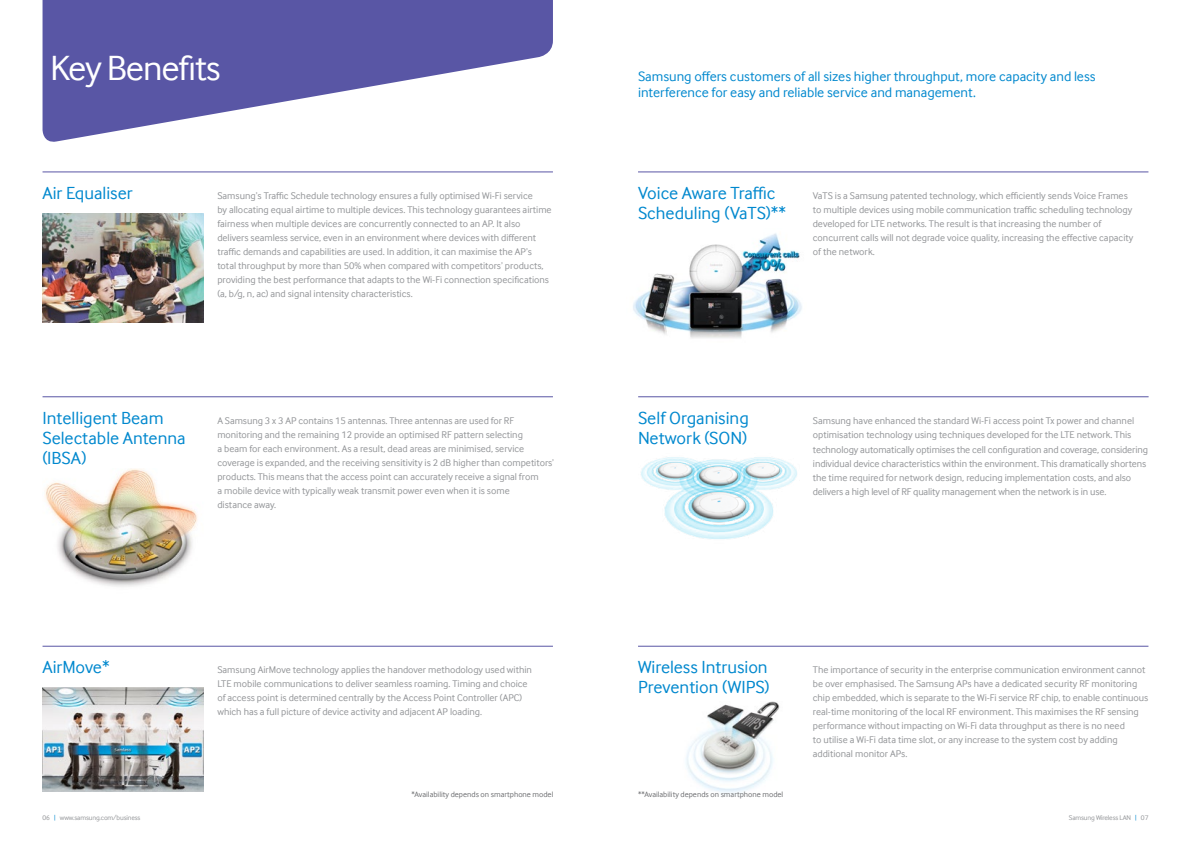
<style>
.page{position:relative;width:1191px;height:842px;background:#fff}
.page>*{position:absolute;margin:0;border:0;box-sizing:border-box;transform-origin:0 0}
.t1{font:36px "Samsung Inter Face";letter-spacing:-.03em;color:#fff}
.t2{font:18px/20px "Samsung Inter Face";color:#0088ce}
.t3{font:14px/16px "Samsung Inter Face";color:#0088ce}
.t4{font:10.1px/14.1px "Samsung Inter Face";letter-spacing:-.005em;color:#939598}
.t5{font:10px/14px "Samsung Inter Face";color:#939598}
.t6{font:8px "Samsung Inter Face";color:#6d6e71}
.t7{font:7px "Samsung Inter Face";letter-spacing:-.02em;color:#939598}
.s1{color:#0088ce}
</style>
<div class="page">
<img style="left:633px;top:233px;width:169px;height:105px">
<img style="left:45px;top:469px;width:153px;height:118px">
<hr style="left:43px;top:397px;width:510px;height:1px;background:#5956a5">
<hr style="left:43px;top:172px;width:510px;height:1px;background:#5956a5">
<img style="left:43px;top:688px;width:160px;height:103px">
<hr style="left:43px;top:646px;width:510px;height:1px;background:#5956a5">
<hr style="left:638px;top:397px;width:510px;height:1px;background:#5956a5">
<img style="left:43px;top:213px;width:160px;height:109px">
<hr style="left:638px;top:172px;width:510px;height:1px;background:#5956a5">
<img style="left:686px;top:701px;width:94px;height:92px">
<img style="left:641px;top:457px;width:156px;height:82px">
<hr style="left:638px;top:646px;width:510px;height:1px;background:#5956a5">
<svg style="left:43px;top:0;width:510px;height:142px;fill:#5956a5"></svg>
<h1 class="t1" style="left:50px;top:48px;width:172px">Key Benefits</h1>
<h3 class="t3" style="left:638px;top:68px;width:459px">Samsung offers customers of all sizes higher throughput, more capacity and less interference for easy and reliable service and management.</h3>
<h2 class="t2" style="left:43px;top:183px;width:92px">Air Equaliser</h2>
<p class="t5" style="left:217px;top:189px;width:336px">Samsung’s Traffic Schedule technology ensures a fully optimised Wi-Fi service<br>by allocating equal airtime to multiple devices. This technology guarantees airtime fairness when multiple devices are concurrently connected to an AP. It also delivers seamless service, even in an environment where devices with different traffic demands and capabilities are used. In addition, it can maximise the AP’s total throughput by more than 50% when compared with competitors’ products, providing the best performance that adapts to the Wi-Fi connection specifications (a, b/g, n, ac) and signal intensity characteristics.</p>
<h2 class="t2" style="left:638px;top:183px;width:150px">Voice Aware Traffic<br>Scheduling (VaTS)**</h2>
<p class="t5" style="left:813px;top:189px;width:322px">VaTS is a Samsung patented technology, which efficiently sends Voice Frames to multiple devices using mobile communication traffic scheduling technology developed for LTE networks. The result is that increasing the number of concurrent calls will not degrade voice quality, increasing the effective capacity of the network.</p>
<h2 class="t2" style="left:43px;top:408px;width:145px">Intelligent Beam<br>Selectable Antenna (IBSA)</h2>
<p class="t5" style="left:217px;top:414px;width:338px">A Samsung 3 x 3 AP contains 15 antennas. Three antennas are used for RF monitoring and the remaining 12 provide an optimised RF pattern selecting<br>a beam for each environment. As a result, dead areas are minimised, service coverage is expanded, and the receiving sensitivity is 2 dB higher than competitors’ products. This means that the access point can accurately receive a signal from<br>a mobile device with typically weak transmit power even when it is some<br>distance away.</p>
<h2 class="t2" style="left:43px;top:657px;width:69px">AirMove*</h2>
<p class="t5" style="left:217px;top:663px;width:316px">Samsung AirMove technology applies the handover methodology used within LTE mobile communications to deliver seamless roaming. Timing and choice of access point is determined centrally by the Access Point Controller (APC) which has a full picture of device activity and adjacent AP loading.</p>
<p class="t6" style="left:411px;top:790px;width:143px">*Availability depends on smartphone model</p>
<h2 class="t2" style="left:638px;top:408px;width:112px">Self Organising<br>Network (SON)</h2>
<p class="t4" style="left:813px;top:414px;width:337px">Samsung have enhanced the standard Wi-Fi access point Tx power and channel optimisation technology using techniques developed for the LTE network. This technology automatically optimises the cell configuration and coverage, considering individual device characteristics within the environment. This dramatically shortens the time required for network design, reducing implementation costs, and also delivers a high level of RF quality management when the network is in use.</p>
<h2 class="t2" style="left:638px;top:657px;width:133px">Wireless Intrusion<br>Prevention (WIPS)</h2>
<p class="t5" style="left:813px;top:663px;width:337px">The importance of security in the enterprise communication environment cannot be over emphasised. The Samsung APs have a dedicated security RF monitoring chip embedded, which is separate to the Wi-Fi service RF chip, to enable continuous real-time monitoring of the local RF environment. This maximises the RF sensing performance without impacting on Wi-Fi data throughput as there is no need<br>to utilise a Wi-Fi data time slot, or any increase to the system cost by adding additional monitor APs.</p>
<p class="t6" style="left:638px;top:790px;width:147px">**Availability depends on smartphone model</p>
<p class="t7" style="left:43px;top:813px;width:99px">06 <span class="s1">|</span> www.samsung.com/business</p>
<p class="t7" style="left:1069px;top:813px;width:81px">Samsung Wireless LAN <span class="s1">|</span> 07</p>
</div>
